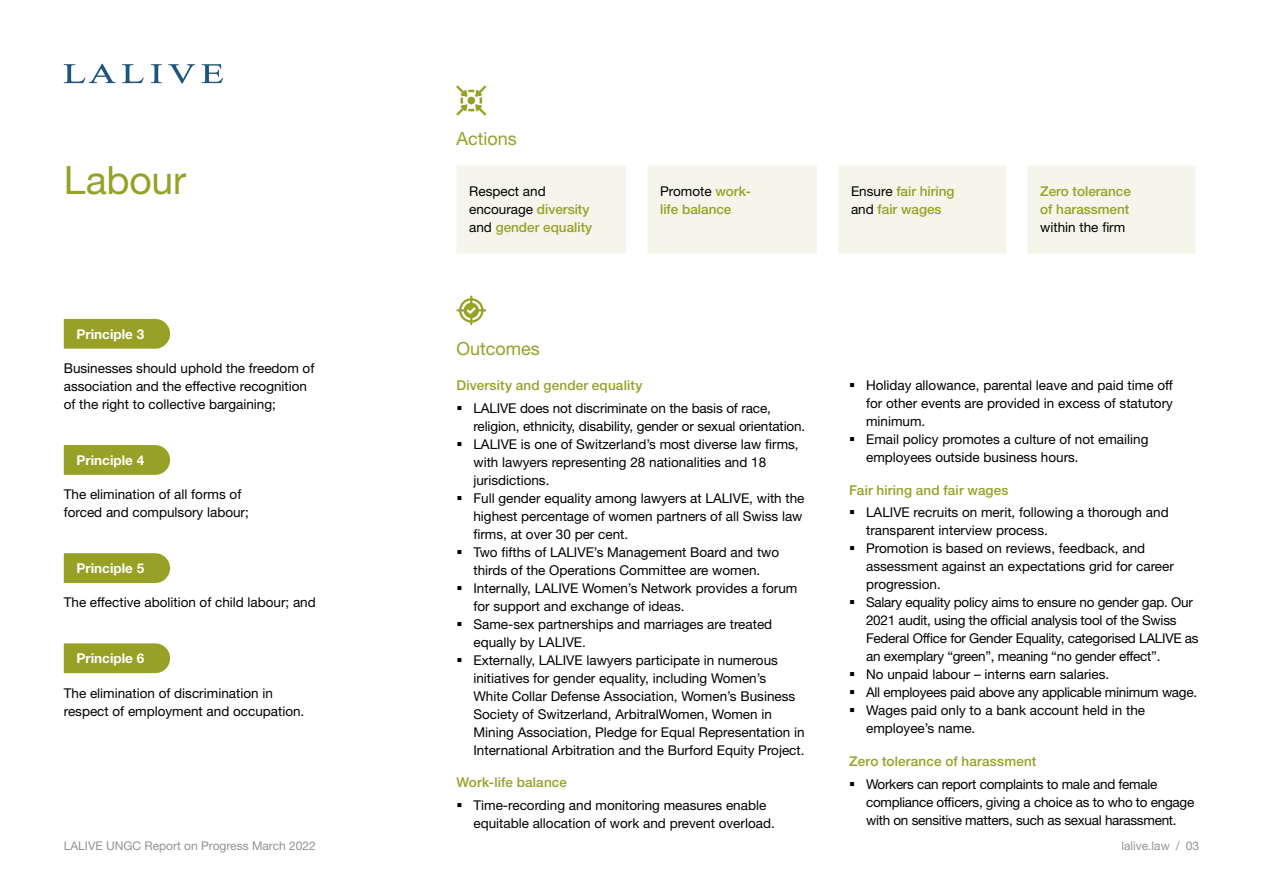
<style>
.page{position:relative;width:1263px;height:893px;background:#fff}
.page>*{position:absolute;margin:0;border:0;box-sizing:border-box;transform-origin:0 0}
.t1{font:39px "Helvetica Neue LT Std";letter-spacing:-.005em;color:#96a126}
.t2{font:18px "Helvetica Neue LT Std";color:#96a126}
.t3{font:13.5px/18px "Helvetica Neue LT Std";color:#000}
.t4{font:500 13.5px/18px "Helvetica Neue LT Std";letter-spacing:.005em;color:#96a126}
.t5{font:13.5px/18px "Helvetica Neue LT Std";letter-spacing:-.02em;color:#000}
.t6{font:700 13.5px "Helvetica Neue LT Std";color:#fff}
.t7{font:12px "Helvetica Neue LT Std";color:#939393}
.s1{font-weight:400;color:#000}
</style>
<div class="page">
<svg style="left:64px;top:64px;width:52px;height:19px"></svg>
<svg style="left:122px;top:64px;width:22px;height:19px"></svg>
<svg style="left:151px;top:64px;width:11px;height:19px"></svg>
<svg style="left:168px;top:64px;width:27px;height:20px"></svg>
<svg style="left:202px;top:64px;width:21px;height:19px"></svg>
<div style="left:64px;top:319px;width:106px;height:30px;background:#96a126"></div>
<svg style="left:64px;top:445px;width:106px;height:30px;background:#99a42d"></svg>
<div style="left:64px;top:553px;width:106px;height:30px;background:#96a126"></div>
<div style="left:64px;top:643px;width:106px;height:30px;background:#96a126"></div>
<svg style="left:456px;top:86px;width:30px;height:30px"></svg>
<svg style="left:456px;top:296px;width:30px;height:29px"></svg>
<svg style="left:456px;top:166px;width:739px;height:88px;background:#f6f5ec"></svg>
<h1 class="t1" style="left:64px;top:157px;width:124px">Labour</h1>
<p class="t6" style="left:77px;top:325px;width:69px">Principle 3</p>
<p class="t3" style="left:64px;top:359px;width:252px">Businesses should uphold the freedom of association and the effective recognition of the right to collective bargaining;</p>
<p class="t6" style="left:77px;top:452px;width:69px">Principle 4</p>
<p class="t3" style="left:64px;top:485px;width:187px">The elimination of all forms of forced and compulsory labour;</p>
<p class="t6" style="left:77px;top:560px;width:69px">Principle 5</p>
<p class="t3" style="left:64px;top:593px;width:253px">The effective abolition of child labour; and</p>
<p class="t6" style="left:77px;top:650px;width:69px">Principle 6</p>
<p class="t3" style="left:64px;top:683px;width:242px">The elimination of discrimination in respect of employment and occupation.</p>
<h2 class="t2" style="left:456px;top:128px;width:62px">Actions</h2>
<p class="t4" style="left:469px;top:183px;width:125px"><span class="s1">Respect and encourage</span> diversity <span class="s1">and</span> gender equality</p>
<p class="t4" style="left:660px;top:183px;width:93px"><span class="s1">Promote</span> work&shy;life balance</p>
<p class="t4" style="left:851px;top:183px;width:105px"><span class="s1">Ensure</span> fair hiring <span class="s1">and</span> fair wages</p>
<p class="t4" style="left:1040px;top:183px;width:92px">Zero tolerance of harassment</p>
<p class="t3" style="left:1040px;top:218px;width:87px">within the firm</p>
<h2 class="t2" style="left:456px;top:338px;width:85px">Outcomes</h2>
<p class="t4" style="left:456px;top:376px;width:187px">Diversity and gender equality</p>
<p class="t3" style="left:473px;top:399px;width:333px">LALIVE does not discriminate on the basis of race, religion, ethnicity, disability, gender or sexual orientation.<br>LALIVE is one of Switzerland’s most diverse law firms, with lawyers representing 28 nationalities and 18 jurisdictions.<br>Full gender equality among lawyers at LALIVE, with the highest percentage of women partners of all Swiss law firms, at over 30 per cent.<br>Two fifths of LALIVE’s Management Board and two thirds of the Operations Committee are women.<br>Internally, LALIVE Women’s Network provides a forum for support and exchange of ideas.<br>Same-sex partnerships and marriages are treated equally by LALIVE.<br>Externally, LALIVE lawyers participate in numerous initiatives for gender equality, including Women’s<br>White Collar Defense Association, Women’s Business Society of Switzerland, ArbitralWomen, Women in Mining Association, Pledge for Equal Representation in International Arbitration and the Burford Equity Project.</p>
<p class="t4" style="left:456px;top:773px;width:112px">Work-life balance</p>
<p class="t3" style="left:473px;top:796px;width:303px">Time-recording and monitoring measures enable equitable allocation of work and prevent overload.</p>
<p class="t3" style="left:866px;top:376px;width:308px">Holiday allowance, parental leave and paid time off for other events are provided in excess of statutory minimum.<br>Email policy promotes a culture of not emailing employees outside business hours.</p>
<p class="t4" style="left:849px;top:481px;width:161px">Fair hiring and fair wages</p>
<p class="t3" style="left:866px;top:503px;width:334px">LALIVE recruits on merit, following a thorough and transparent interview process.<br>Promotion is based on reviews, feedback, and assessment against an expectations grid for career progression.<br>Salary equality policy aims to ensure no gender gap. Our 2021 audit, using the official analysis tool of the Swiss Federal Office for Gender Equality, categorised LALIVE as an exemplary “green”, meaning “no gender effect”.<br>No unpaid labour – interns earn salaries.<br>All employees paid above any applicable minimum wage.<br>Wages paid only to a bank account held in the employee’s name.</p>
<p class="t4" style="left:849px;top:752px;width:189px">Zero tolerance of harassment</p>
<p class="t5" style="left:866px;top:774px;width:330px">Workers can report complaints to male and female compliance officers, giving a choice as to who to engage with on sensitive matters, such as sexual harassment.</p>
<p class="t7" style="left:64px;top:839px;width:254px">LALIVE UNGC Report on Progress March 2022</p>
<p class="t7" style="left:1121px;top:839px;width:79px">lalive.law / 03</p>
</div>
